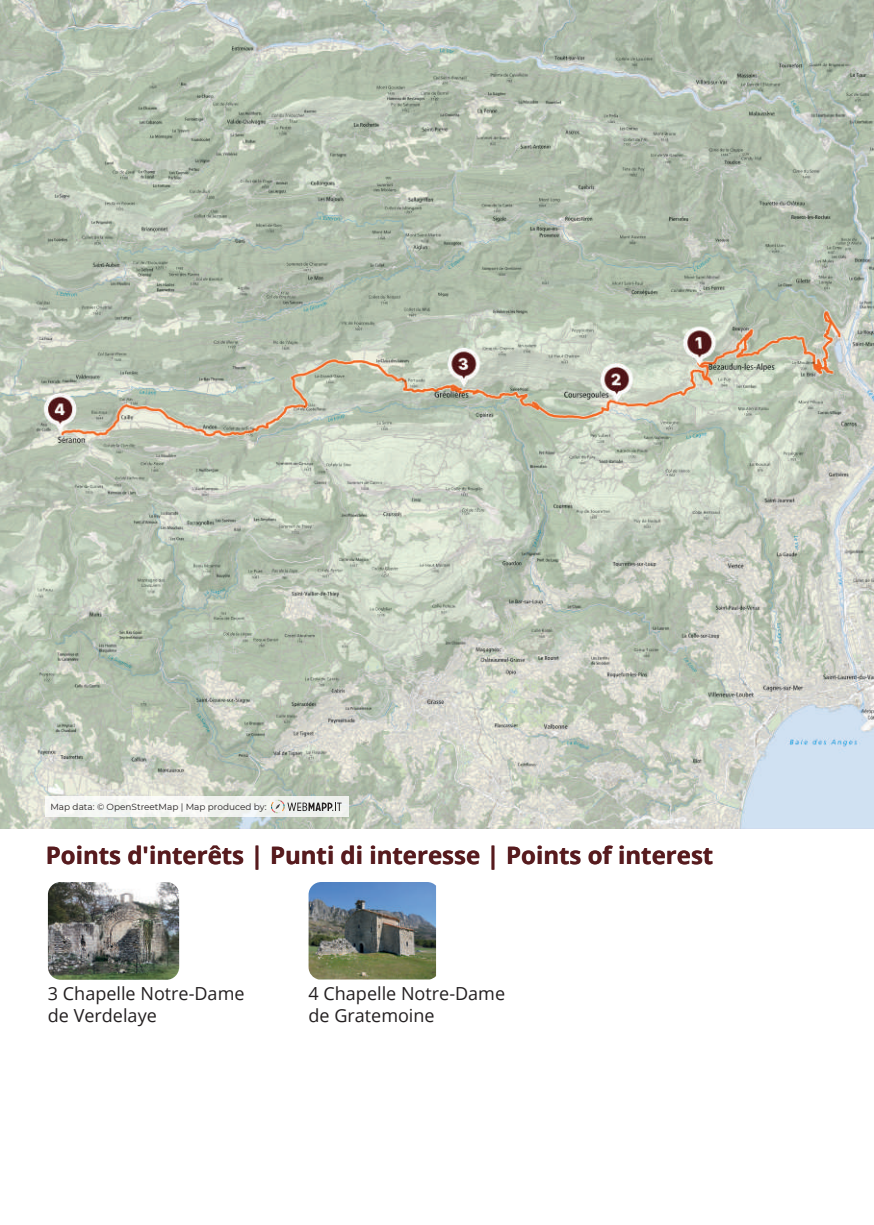
<style>
.page{position:relative;width:874px;height:1225px;background:#fff}
.page>*{position:absolute;margin:0;border:0;box-sizing:border-box;transform-origin:0 0}
.t1{font:700 24px "Open Sans";color:#571b1e}
.t2{font:18px/21.6px "Open Sans";color:#231f20}
.t3{font:9px "Montserrat";color:#231f20}
</style>
<div class="page">
<img style="left:48px;top:882px;width:131px;height:97px">
<img style="left:308px;top:882px;width:128px;height:97px">
<img style="left:0;top:0;width:873px;height:829px">
<div style="left:45px;top:796px;width:303px;height:21px;background:#f5f6f4"></div>
<svg style="left:271px;top:799px;width:70px;height:14px"></svg>
<p class="t3" style="left:50px;top:801px;width:217px">Map data: © OpenStreetMap | Map produced by:</p>
<h1 class="t1" style="left:46px;top:838px;width:668px">Points d'interêts | Punti di interesse | Points of interest</h1>
<p class="t2" style="left:48px;top:982px;width:198px">3 Chapelle Notre-Dame de Verdelaye</p>
<p class="t2" style="left:308px;top:982px;width:198px">4 Chapelle Notre-Dame de Gratemoine</p>
</div>
